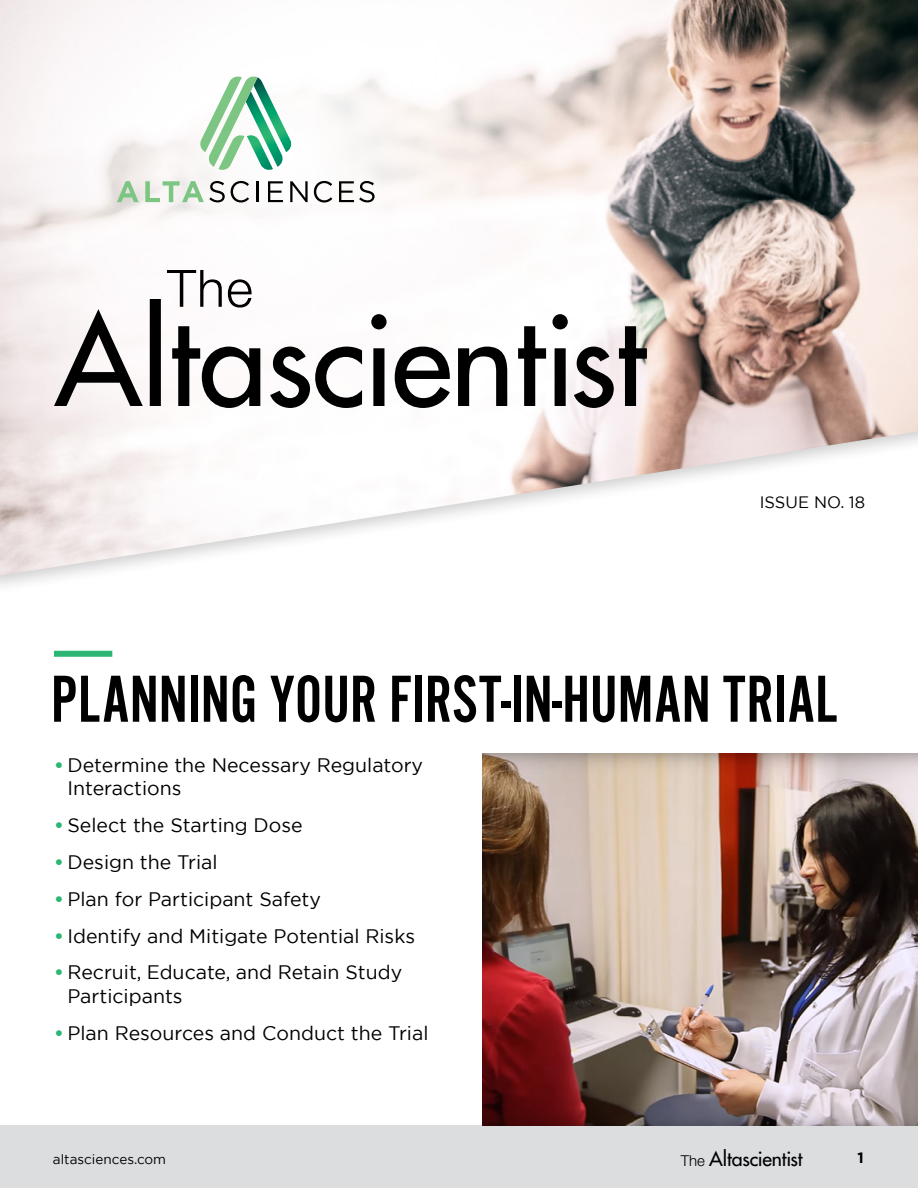
<style>
.page{position:relative;width:918px;height:1188px;background:#fff}
.page>*{position:absolute;margin:0;border:0;box-sizing:border-box;transform-origin:0 0}
.title_H1{font:69px "Alternate Got No 2 D";color:#000}
.Bullet{font:19.5px/23.4px "Gotham";color:#000}
.t1{font:500 19.5px "Futura Std";letter-spacing:-.01em;color:#000}
.t2{font:16.5px "Gotham";color:#000}
.t3{font:700 15px "Gotham";color:#000}
.t4{font:13.5px "Gotham";color:#000}
.s1{font-weight:700;color:#2bb673}
.s2{font-family:"Helvetica Neue LT Std";font-weight:300;font-size:15px}
</style>
<div class="page">
<img style="left:0;top:0;width:918px;height:576px">
<div style="left:0;top:1125px;width:918px;height:63px;background:#dcddde"></div>
<svg style="left:54px;top:299px;width:593px;height:109px"></svg>
<svg style="left:167px;top:270px;width:85px;height:38px"></svg>
<svg style="left:117px;top:181px;width:22px;height:21px"></svg>
<svg style="left:145px;top:181px;width:80px;height:21px"></svg>
<svg style="left:231px;top:181px;width:18px;height:21px"></svg>
<hr style="left:257px;top:181px;width:2px;height:21px;background:#000">
<svg style="left:268px;top:181px;width:15px;height:21px"></svg>
<svg style="left:290px;top:181px;width:18px;height:21px"></svg>
<svg style="left:314px;top:181px;width:18px;height:21px"></svg>
<svg style="left:339px;top:181px;width:36px;height:21px"></svg>
<svg style="left:199px;top:76px;width:93px;height:95px"></svg>
<div style="left:54px;top:651px;width:58px;height:6px;background:#2bb673"></div>
<img style="left:483px;top:754px;width:435px;height:371px">
<p class="t2" style="left:760px;top:491px;width:107px">ISSUE NO. 18</p>
<h1 class="title_H1" style="left:51px;top:662px;width:788px">PLANNING YOUR FIRST-IN-HUMAN TRIAL</h1>
<p class="Bullet" style="left:68px;top:753px;width:357px;text-indent:-14px"><span class="s1">•</span> Determine the Necessary Regulatory<br>Interactions</p>
<p class="Bullet" style="left:54px;top:813px;width:250px"><span class="s1">•</span> Select the Starting Dose</p>
<p class="Bullet" style="left:54px;top:850px;width:165px"><span class="s1">•</span> Design the Trial</p>
<p class="Bullet" style="left:54px;top:887px;width:269px"><span class="s1">•</span> Plan for Participant Safety</p>
<p class="Bullet" style="left:54px;top:924px;width:363px"><span class="s1">•</span> Identify and Mitigate Potential Risks</p>
<p class="Bullet" style="left:68px;top:960px;width:336px;text-indent:-14px"><span class="s1">•</span> Recruit, Educate, and Retain Study<br>Participants</p>
<p class="Bullet" style="left:54px;top:1021px;width:376px"><span class="s1">•</span> Plan Resources and Conduct the Trial</p>
<p class="t4" style="left:53px;top:1150px;width:115px">altasciences.com</p>
<p class="t1" style="left:681px;top:1147px;width:123px"><span class="s2">The</span> Altascientist</p>
<p class="t3" style="left:857px;top:1147px;width:8px">1</p>
</div>
